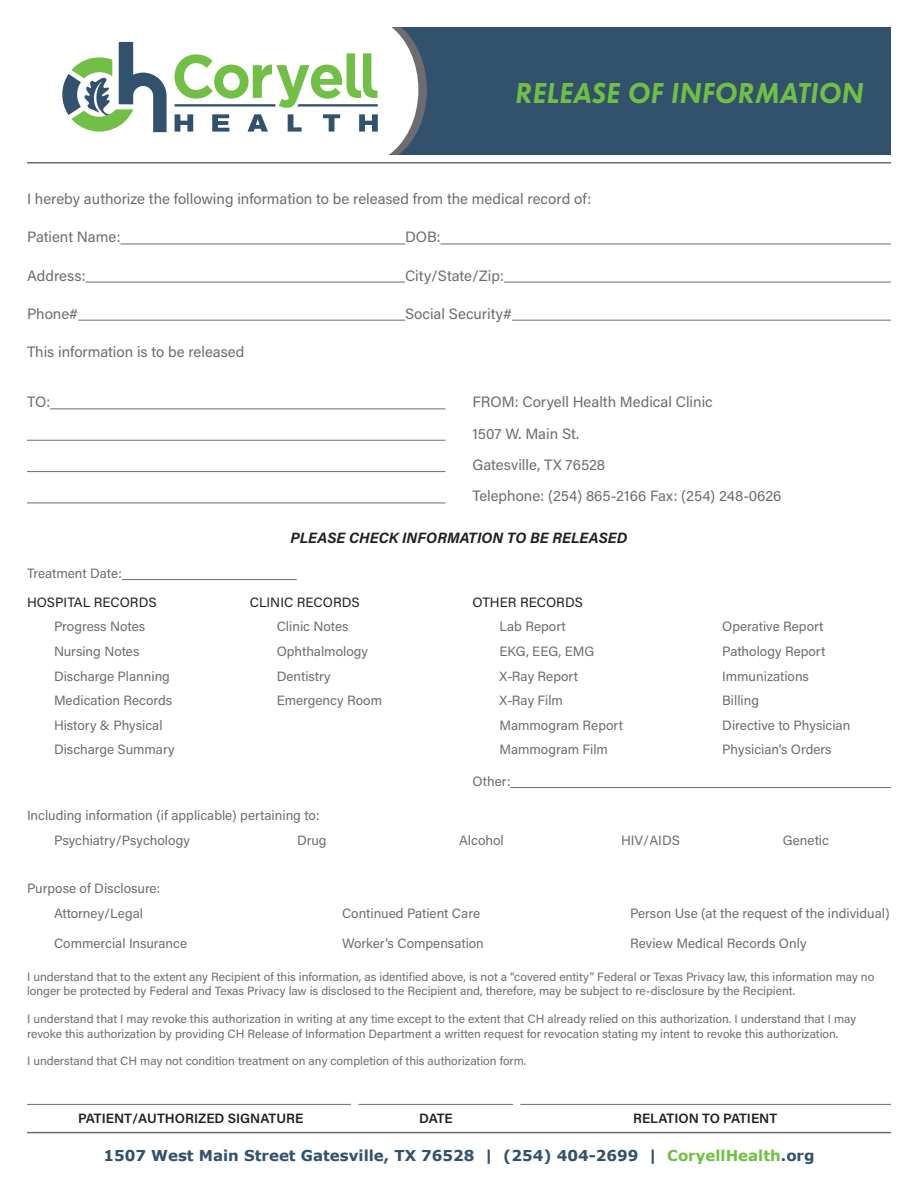
<style>
.page{position:relative;width:918px;height:1188px;background:#fff}
.page>*{position:absolute;margin:0;border:0;box-sizing:border-box;transform-origin:0 0}
.t1{font:italic 600 30px "Futura T";color:#71bf44}
.t2{font:15px "Acumin Pro";color:#6c6d70}
.t3{font:700 15px "Verdana";color:#31516d}
.t4{font:italic 700 15px "Acumin Pro";color:#231f20}
.t5{font:13.5px "Acumin Pro";color:#6c6d70}
.t6{font:600 13.5px "Acumin Pro";color:#231f20}
.t7{font:13.5px "Acumin Pro";color:#231f20}
.t8{font:12px/14.4px "Acumin Pro";color:#6c6d70}
.s1{color:#71bf44}
</style>
<div class="page">
<div style="left:398px;top:27px;width:493px;height:128px;background:#31516d"></div>
<svg style="left:175px;top:114px;width:18px;height:18px"></svg>
<svg style="left:212px;top:114px;width:17px;height:18px"></svg>
<svg style="left:248px;top:114px;width:20px;height:18px"></svg>
<svg style="left:288px;top:114px;width:14px;height:18px"></svg>
<svg style="left:323px;top:114px;width:17px;height:18px"></svg>
<svg style="left:359px;top:114px;width:19px;height:18px"></svg>
<svg style="left:62px;top:42px;width:105px;height:90px"></svg>
<svg style="left:175px;top:53px;width:203px;height:55px"></svg>
<hr style="left:27px;top:162px;width:864px;height:2px;background:#6c6d70">
<hr style="left:27px;top:1132px;width:864px;height:1px;background:#6c6d70">
<hr style="left:120px;top:244px;width:285px;height:1px;background:#6c6d70">
<hr style="left:441px;top:244px;width:450px;height:1px;background:#6c6d70">
<hr style="left:86px;top:282px;width:319px;height:1px;background:#6c6d70">
<hr style="left:504px;top:282px;width:387px;height:1px;background:#6c6d70">
<hr style="left:78px;top:320px;width:327px;height:1px;background:#6c6d70">
<hr style="left:512px;top:320px;width:379px;height:1px;background:#6c6d70">
<hr style="left:50px;top:409px;width:396px;height:1px;background:#6c6d70">
<hr style="left:27px;top:440px;width:419px;height:1px;background:#6c6d70">
<hr style="left:27px;top:471px;width:419px;height:1px;background:#6c6d70">
<hr style="left:27px;top:503px;width:419px;height:1px;background:#6c6d70">
<hr style="left:510px;top:787px;width:381px;height:1px;background:#6c6d70">
<hr style="left:122px;top:579px;width:175px;height:1px;background:#6c6d70">
<hr style="left:27px;top:1104px;width:324px;height:1px;background:#6c6d70">
<hr style="left:358px;top:1104px;width:155px;height:1px;background:#6c6d70">
<hr style="left:520px;top:1104px;width:371px;height:1px;background:#6c6d70">
<p class="t1" style="left:515px;top:75px;width:350px">RELEASE OF INFORMATION</p>
<p class="t2" style="left:27px;top:189px;width:566px">I hereby authorize the following information to be released from the medical record of:</p>
<p class="t2" style="left:27px;top:227px;width:95px">Patient Name:</p>
<p class="t2" style="left:405px;top:227px;width:37px">DOB:</p>
<p class="t2" style="left:27px;top:265px;width:60px">Address:</p>
<p class="t2" style="left:405px;top:265px;width:101px">City/State/Zip:</p>
<p class="t2" style="left:27px;top:303px;width:53px">Phone#</p>
<p class="t2" style="left:405px;top:303px;width:108px">Social Security#</p>
<p class="t2" style="left:27px;top:341px;width:219px">This information is to be released</p>
<p class="t2" style="left:27px;top:392px;width:25px">TO:</p>
<p class="t2" style="left:472px;top:392px;width:242px">FROM: Coryell Health Medical Clinic</p>
<p class="t2" style="left:472px;top:423px;width:108px">1507 W. Main St.</p>
<p class="t2" style="left:472px;top:454px;width:134px">Gatesville, TX 76528</p>
<p class="t2" style="left:472px;top:486px;width:310px">Telephone: (254) 865-2166 Fax: (254) 248-0626</p>
<p class="t5" style="left:27px;top:564px;width:96px">Treatment Date:</p>
<p class="t7" style="left:27px;top:593px;width:131px">HOSPITAL RECORDS</p>
<p class="t5" style="left:54px;top:617px;width:93px">Progress Notes</p>
<p class="t5" style="left:54px;top:642px;width:87px">Nursing Notes</p>
<p class="t5" style="left:54px;top:667px;width:117px">Discharge Planning</p>
<p class="t5" style="left:54px;top:691px;width:120px">Medication Records</p>
<p class="t5" style="left:54px;top:716px;width:110px">History &amp; Physical</p>
<p class="t5" style="left:54px;top:740px;width:122px">Discharge Summary</p>
<p class="t4" style="left:290px;top:528px;width:339px">PLEASE CHECK INFORMATION TO BE RELEASED</p>
<p class="t7" style="left:250px;top:593px;width:112px">CLINIC RECORDS</p>
<p class="t5" style="left:277px;top:617px;width:73px">Clinic Notes</p>
<p class="t5" style="left:277px;top:642px;width:93px">Ophthalmology</p>
<p class="t5" style="left:277px;top:667px;width:55px">Dentistry</p>
<p class="t5" style="left:277px;top:691px;width:107px">Emergency Room</p>
<p class="t7" style="left:472px;top:593px;width:112px">OTHER RECORDS</p>
<p class="t5" style="left:500px;top:617px;width:68px">Lab Report</p>
<p class="t5" style="left:500px;top:642px;width:96px">EKG, EEG, EMG</p>
<p class="t5" style="left:500px;top:667px;width:80px">X-Ray Report</p>
<p class="t5" style="left:500px;top:691px;width:65px">X-Ray Film</p>
<p class="t5" style="left:500px;top:716px;width:125px">Mammogram Report</p>
<p class="t5" style="left:500px;top:740px;width:110px">Mammogram Film</p>
<p class="t5" style="left:472px;top:772px;width:39px">Other:</p>
<p class="t5" style="left:27px;top:806px;width:294px">Including information (if applicable) pertaining to:</p>
<p class="t5" style="left:722px;top:617px;width:103px">Operative Report</p>
<p class="t5" style="left:722px;top:642px;width:105px">Pathology Report</p>
<p class="t5" style="left:722px;top:667px;width:88px">Immunizations</p>
<p class="t5" style="left:722px;top:691px;width:38px">Billing</p>
<p class="t5" style="left:722px;top:716px;width:130px">Directive to Physician</p>
<p class="t5" style="left:722px;top:740px;width:111px">Physician’s Orders</p>
<p class="t5" style="left:54px;top:831px;width:137px">Psychiatry/Psychology</p>
<p class="t5" style="left:297px;top:831px;width:31px">Drug</p>
<p class="t5" style="left:459px;top:831px;width:46px">Alcohol</p>
<p class="t5" style="left:621px;top:831px;width:60px">HIV/AIDS</p>
<p class="t5" style="left:783px;top:831px;width:48px">Genetic</p>
<p class="t5" style="left:27px;top:879px;width:135px">Purpose of Disclosure:</p>
<p class="t5" style="left:54px;top:904px;width:91px">Attorney/Legal</p>
<p class="t5" style="left:54px;top:934px;width:135px">Commercial Insurance</p>
<p class="t5" style="left:342px;top:904px;width:140px">Continued Patient Care</p>
<p class="t5" style="left:342px;top:934px;width:143px">Worker’s Compensation</p>
<p class="t5" style="left:630px;top:904px;width:261px">Person Use (at the request of the individual)</p>
<p class="t5" style="left:630px;top:934px;width:178px">Review Medical Records Only</p>
<p class="t8" style="left:27px;top:969px;width:849px">I understand that to the extent any Recipient of this information, as identified above, is not a “covered entity” Federal or Texas Privacy law, this information may no longer be protected by Federal and Texas Privacy law is disclosed to the Recipient and, therefore, may be subject to re-disclosure by the Recipient.</p>
<p class="t8" style="left:27px;top:1011px;width:831px">I understand that I may revoke this authorization in writing at any time except to the extent that CH already relied on this authorization. I understand that I may revoke this authorization by providing CH Release of Information Department a written request for revocation stating my intent to revoke this authorization.</p>
<p class="t8" style="left:27px;top:1054px;width:501px">I understand that CH may not condition treatment on any completion of this authorization form.</p>
<p class="t6" style="left:78px;top:1109px;width:227px">PATIENT/AUTHORIZED SIGNATURE</p>
<p class="t6" style="left:419px;top:1109px;width:35px">DATE</p>
<p class="t6" style="left:633px;top:1109px;width:146px">RELATION TO PATIENT</p>
<p class="t3" style="left:103px;top:1145px;width:713px">1507 West Main Street Gatesville, TX 76528 | (254) 404-2699 | <span class="s1">CoryellHealth</span>.org</p>
</div>
